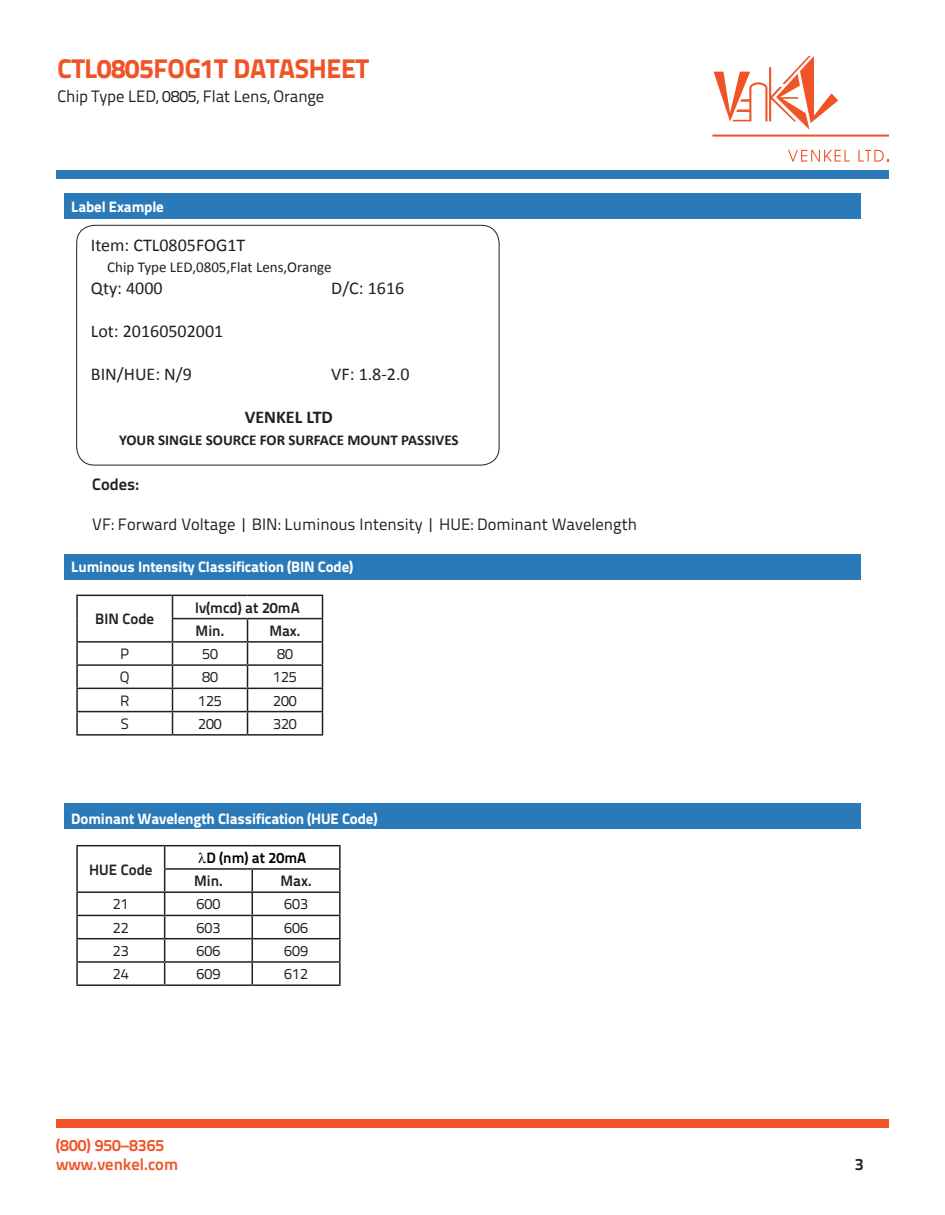
<style>
.page{position:relative;width:945px;height:1215px;background:#fff}
.page>*{position:absolute;margin:0;border:0;box-sizing:border-box;transform-origin:0 0}
.t1{font:800 27px "Titillium Text 22 L";letter-spacing:-.01em;color:#f05325}
.t2{font:18px "Calibri";color:#221f1f}
.t3{font:700 18px "Calibri";color:#221f1f}
.t4{font:16.5px "Titillium Text 22 L";color:#221f1f}
.t5{font:700 16.5px/19.8px "Titillium Text 22 L";color:#f05325}
.t6{font:700 16.5px "Titillium Text 22 L";color:#221f1f}
.t7{font:800 15px "Titillium Text 22 L";letter-spacing:-.01em;color:#fff}
.t8{font:15px "Titillium Text 22 L";color:#221f1f}
.t9{font:700 15px/23.2px "Titillium Text 22 L";color:#221f1f}
.t10{font:700 15px "Calibri";color:#221f1f}
.t11{font:15px "Calibri";color:#221f1f}
.t12{font:700 15px "Titillium Text 22 L";color:#000}
</style>
<div class="page">
<svg style="left:714px;top:56px;width:124px;height:74px"></svg>
<svg style="left:788px;top:150px;width:62px;height:12px"></svg>
<svg style="left:858px;top:150px;width:31px;height:12px"></svg>
<hr style="left:712px;top:135px;width:177px;height:2px;background:#f05325">
<div style="left:56px;top:170px;width:833px;height:9px;background:#2a79b8"></div>
<div style="left:56px;top:1119px;width:833px;height:9px;background:#f05325"></div>
<div style="left:65px;top:554px;width:796px;height:25px;background:#2a79b8"></div>
<div style="left:65px;top:804px;width:796px;height:25px;background:#2a79b8"></div>
<div style="left:65px;top:193px;width:796px;height:26px;background:#2a79b8"></div>
<div style="left:76px;top:225px;width:424px;height:240px;border:1px solid #221f1f;border-radius:18px"></div>
<hr style="left:76px;top:595px;width:97px;height:1px;background:#221f1f">
<hr style="left:76px;top:596px;width:2px;height:23px;background:#221f1f">
<hr style="left:76px;top:619px;width:2px;height:22px;background:#221f1f">
<hr style="left:173px;top:595px;width:75px;height:1px;background:#221f1f">
<hr style="left:248px;top:595px;width:75px;height:1px;background:#221f1f">
<hr style="left:172px;top:618px;width:76px;height:1px;background:#221f1f">
<hr style="left:248px;top:618px;width:75px;height:1px;background:#221f1f">
<hr style="left:76px;top:641px;width:97px;height:2px;background:#221f1f">
<hr style="left:76px;top:643px;width:2px;height:21px;background:#221f1f">
<hr style="left:173px;top:641px;width:75px;height:2px;background:#221f1f">
<hr style="left:248px;top:641px;width:75px;height:2px;background:#221f1f">
<hr style="left:76px;top:664px;width:97px;height:2px;background:#221f1f">
<hr style="left:76px;top:666px;width:2px;height:22px;background:#221f1f">
<hr style="left:173px;top:664px;width:75px;height:2px;background:#221f1f">
<hr style="left:248px;top:664px;width:75px;height:2px;background:#221f1f">
<hr style="left:76px;top:688px;width:97px;height:1px;background:#221f1f">
<hr style="left:76px;top:689px;width:2px;height:22px;background:#221f1f">
<hr style="left:173px;top:688px;width:75px;height:1px;background:#221f1f">
<hr style="left:248px;top:688px;width:75px;height:1px;background:#221f1f">
<hr style="left:76px;top:711px;width:97px;height:1px;background:#221f1f">
<hr style="left:76px;top:712px;width:2px;height:22px;background:#221f1f">
<hr style="left:173px;top:711px;width:75px;height:1px;background:#221f1f">
<svg style="left:172px;top:596px;width:1px;height:138px"></svg>
<hr style="left:248px;top:711px;width:75px;height:1px;background:#221f1f">
<svg style="left:247px;top:619px;width:1px;height:115px"></svg>
<svg style="left:322px;top:596px;width:1px;height:138px"></svg>
<hr style="left:76px;top:734px;width:97px;height:2px;background:#221f1f">
<hr style="left:173px;top:734px;width:75px;height:2px;background:#221f1f">
<hr style="left:248px;top:734px;width:75px;height:2px;background:#221f1f">
<hr style="left:76px;top:845px;width:89px;height:1px;background:#221f1f">
<hr style="left:76px;top:846px;width:2px;height:23px;background:#221f1f">
<hr style="left:76px;top:869px;width:2px;height:22px;background:#221f1f">
<hr style="left:165px;top:845px;width:87px;height:1px;background:#221f1f">
<hr style="left:252px;top:845px;width:89px;height:1px;background:#221f1f">
<hr style="left:339px;top:846px;width:2px;height:22px;background:#221f1f">
<hr style="left:164px;top:868px;width:88px;height:2px;background:#221f1f">
<hr style="left:252px;top:868px;width:89px;height:2px;background:#221f1f">
<hr style="left:339px;top:870px;width:2px;height:21px;background:#221f1f">
<hr style="left:76px;top:891px;width:89px;height:2px;background:#221f1f">
<hr style="left:76px;top:893px;width:2px;height:22px;background:#221f1f">
<hr style="left:165px;top:891px;width:87px;height:2px;background:#221f1f">
<hr style="left:252px;top:891px;width:89px;height:2px;background:#221f1f">
<hr style="left:339px;top:893px;width:2px;height:22px;background:#221f1f">
<hr style="left:76px;top:915px;width:89px;height:1px;background:#221f1f">
<hr style="left:76px;top:916px;width:2px;height:22px;background:#221f1f">
<hr style="left:165px;top:915px;width:87px;height:1px;background:#221f1f">
<hr style="left:252px;top:915px;width:89px;height:1px;background:#221f1f">
<hr style="left:339px;top:916px;width:2px;height:22px;background:#221f1f">
<hr style="left:76px;top:938px;width:89px;height:1px;background:#221f1f">
<hr style="left:76px;top:939px;width:2px;height:22px;background:#221f1f">
<hr style="left:165px;top:938px;width:87px;height:1px;background:#221f1f">
<hr style="left:252px;top:938px;width:89px;height:1px;background:#221f1f">
<hr style="left:339px;top:939px;width:2px;height:22px;background:#221f1f">
<hr style="left:76px;top:961px;width:89px;height:2px;background:#221f1f">
<hr style="left:76px;top:963px;width:2px;height:21px;background:#221f1f">
<hr style="left:165px;top:961px;width:87px;height:2px;background:#221f1f">
<svg style="left:164px;top:846px;width:1px;height:138px"></svg>
<hr style="left:252px;top:961px;width:89px;height:2px;background:#221f1f">
<svg style="left:252px;top:870px;width:1px;height:114px"></svg>
<hr style="left:339px;top:963px;width:2px;height:21px;background:#221f1f">
<hr style="left:76px;top:984px;width:89px;height:2px;background:#221f1f">
<hr style="left:165px;top:984px;width:87px;height:2px;background:#221f1f">
<hr style="left:252px;top:984px;width:89px;height:2px;background:#221f1f">
<h1 class="t1" style="left:58px;top:53px;width:313px">CTL0805FOG1T DATASHEET</h1>
<p class="t4" style="left:58px;top:90px;width:268px">Chip Type LED, 0805, Flat Lens, Orange</p>
<p class="t7" style="left:71px;top:200px;width:94px">Label Example</p>
<p class="t2" style="left:91px;top:238px;width:156px">Item: CTL0805FOG1T</p>
<p class="t11" style="left:107px;top:261px;width:226px">Chip Type LED,0805,Flat Lens,Orange</p>
<p class="t2" style="left:91px;top:281px;width:73px">Qty: 4000</p>
<p class="t2" style="left:331px;top:281px;width:75px">D/C: 1616</p>
<p class="t2" style="left:91px;top:324px;width:134px">Lot: 20160502001</p>
<p class="t2" style="left:91px;top:367px;width:103px">BIN/HUE: N/9</p>
<p class="t2" style="left:331px;top:367px;width:80px">VF: 1.8-2.0</p>
<p class="t3" style="left:245px;top:407px;width:90px">VENKEL LTD</p>
<p class="t10" style="left:119px;top:431px;width:341px">YOUR SINGLE SOURCE FOR SURFACE MOUNT PASSIVES</p>
<p class="t6" style="left:92px;top:478px;width:48px">Codes:</p>
<p class="t4" style="left:92px;top:517px;width:546px">VF: Forward Voltage | BIN: Luminous Intensity | HUE: Dominant Wavelength</p>
<p class="t7" style="left:71px;top:560px;width:283px">Luminous Intensity Classification (BIN Code)</p>
<p class="t9" style="left:95px;top:609px;width:60px">BIN Code</p>
<p class="t9" style="left:195px;top:597px;width:106px">lv(mcd) at 20mA<br>Min.</p>
<p class="t9" style="left:269px;top:620px;width:33px">Max.</p>
<p class="t8" style="left:120px;top:648px;width:11px">P</p>
<p class="t8" style="left:202px;top:648px;width:17px">50</p>
<p class="t8" style="left:277px;top:648px;width:17px">80</p>
<p class="t8" style="left:120px;top:671px;width:11px">Q</p>
<p class="t8" style="left:202px;top:671px;width:17px">80</p>
<p class="t8" style="left:273px;top:671px;width:25px">125</p>
<p class="t8" style="left:120px;top:694px;width:11px">R</p>
<p class="t8" style="left:198px;top:694px;width:25px">125</p>
<p class="t8" style="left:273px;top:694px;width:25px">200</p>
<p class="t8" style="left:121px;top:718px;width:10px">S</p>
<p class="t8" style="left:198px;top:718px;width:25px">200</p>
<p class="t8" style="left:273px;top:718px;width:25px">320</p>
<p class="t7" style="left:71px;top:812px;width:307px">Dominant Wavelength Classification (HUE Code)</p>
<p class="t9" style="left:89px;top:859px;width:65px">HUE Code</p>
<p class="t12" style="left:206px;top:852px;width:102px">D (nm) at 20mA</p>
<p class="t9" style="left:194px;top:871px;width:30px">Min.</p>
<p class="t9" style="left:280px;top:871px;width:33px">Max.</p>
<p class="t8" style="left:113px;top:898px;width:17px">21</p>
<p class="t8" style="left:197px;top:898px;width:25px">600</p>
<p class="t8" style="left:284px;top:898px;width:25px">603</p>
<p class="t8" style="left:113px;top:921px;width:17px">22</p>
<p class="t8" style="left:197px;top:921px;width:25px">603</p>
<p class="t8" style="left:284px;top:921px;width:25px">606</p>
<p class="t8" style="left:113px;top:945px;width:17px">23</p>
<p class="t8" style="left:197px;top:945px;width:25px">606</p>
<p class="t8" style="left:284px;top:945px;width:25px">609</p>
<p class="t8" style="left:113px;top:968px;width:17px">24</p>
<p class="t8" style="left:197px;top:968px;width:25px">609</p>
<p class="t8" style="left:284px;top:968px;width:25px">612</p>
<p class="t5" style="left:56px;top:1136px;width:124px">(800) 950–8365 www.venkel.com</p>
<p class="t6" style="left:855px;top:1158px;width:10px">3</p>
</div>
